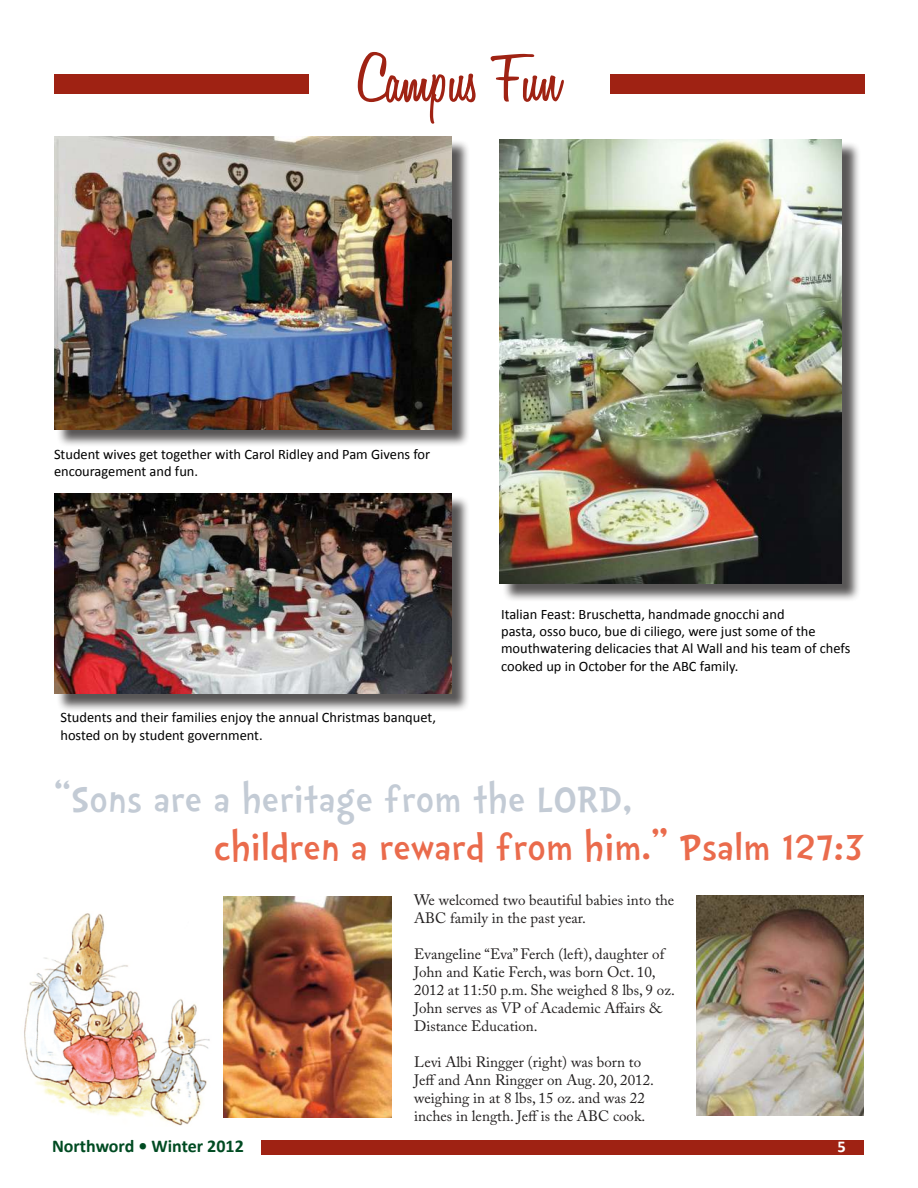
<style>
.page{position:relative;width:918px;height:1188px;background:#fff}
.page>*{position:absolute;margin:0;border:0;box-sizing:border-box;transform-origin:0 0}
.t1{font:600 72px "Honey Script";color:#9f2213}
.t2{font:300 45px "Doctor Soos";color:#ea6b4c}
.t3{font:300 45px "Doctor Soos";color:#c3cbd5}
.t4{font:700 18px "Calibri";color:#004b22}
.t5{font:700 16.5px "Calibri";color:#fff}
.t6{font:15px/18px "Adobe Caslon Pro";color:#221f1f}
.t7{font:14.4px/17.2px "Calibri";color:#000}
</style>
<div class="page">
<div style="left:261px;top:1140px;width:603px;height:15px;background:#9f2213"></div>
<div style="left:55px;top:75px;width:254px;height:19px;background:#9f2213"></div>
<div style="left:610px;top:75px;width:254px;height:19px;background:#9f2213"></div>
<div style="left:502px;top:141px;width:359px;height:461px;background:#221f1f;opacity:.75"></div>
<img style="left:500px;top:139px;width:342px;height:444px">
<img style="left:24px;top:913px;width:186px;height:213px">
<img style="left:697px;top:895px;width:167px;height:220px">
<img style="left:224px;top:896px;width:168px;height:222px">
<div style="left:56px;top:496px;width:414px;height:216px;background:#221f1f;opacity:.75"></div>
<img style="left:54px;top:493px;width:397px;height:200px">
<div style="left:56px;top:139px;width:414px;height:308px;background:#221f1f;opacity:.75"></div>
<img style="left:54px;top:137px;width:397px;height:292px">
<h1 class="t1" style="left:358px;top:51px;width:204px">Campus Fun</h1>
<p class="t7" style="left:54px;top:446px;width:378px">Student wives get together with Carol Ridley and Pam Givens for encouragement and fun.</p>
<p class="t7" style="left:60px;top:709px;width:377px">Students and their families enjoy the annual Christmas banquet, hosted on by student government.</p>
<p class="t7" style="left:501px;top:606px;width:351px">Italian Feast: Bruschetta, handmade gnocchi and<br>pasta, osso buco, bue di ciliego, were just some of the mouthwatering delicacies that Al Wall and his team of chefs cooked up in October for the ABC family.</p>
<h2 class="t3" style="left:54px;top:780px;width:580px">“Sons are a heritage from the LORD,</h2>
<h2 class="t2" style="left:214px;top:828px;width:652px">children a reward from him.” Psalm 127:3</h2>
<p class="t6" style="left:414px;top:892px;width:262px">We welcomed two beautiful babies into the<br>ABC family in the past year.</p>
<p class="t6" style="left:414px;top:946px;width:262px">Evangeline “Eva” Ferch (left), daughter of John and Katie Ferch, was born Oct. 10, 2012 at 11:50 p.m. She weighed 8 lbs, 9 oz.<br>John serves as VP of Academic Affairs &amp; Distance Education.</p>
<p class="t6" style="left:414px;top:1054px;width:241px">Levi Albi Ringger (right) was born to Jeff and Ann Ringger on Aug. 20, 2012. weighing in at 8 lbs, 15 oz. and was 22 inches in length. Jeff is the ABC cook.</p>
<p class="t4" style="left:52px;top:1135px;width:193px">Northword • Winter 2012</p>
<p class="t5" style="left:838px;top:1137px;width:10px">5</p>
</div>
